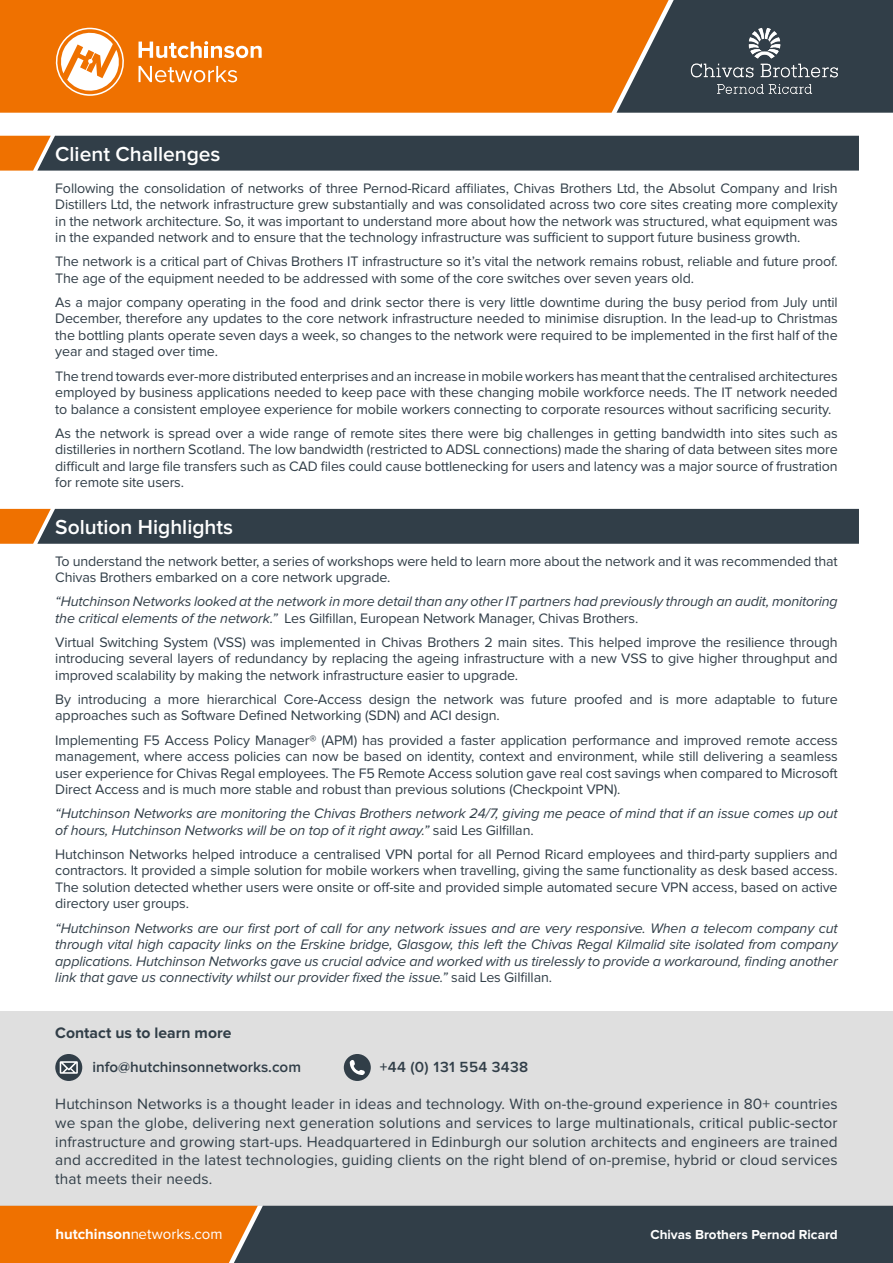
<style>
.page{position:relative;width:893px;height:1263px;background:#fff}
.page>*{position:absolute;margin:0;border:0;box-sizing:border-box;transform-origin:0 0}
.t1{font:600 21px "Proxima Nova";color:#fff}
.t2{font:700 15.75px "Proxima Nova";color:#313e48}
.t3{font:15.45px/18.9px "Proxima Nova";letter-spacing:.005em;color:#313e48;text-align:justify}
.t4{font:600 15.3px "Proxima Nova";color:#313e48}
.t5{font:600 15.3px "Proxima Nova";letter-spacing:.02em;color:#313e48}
.t6{font:15px "Proxima Nova";color:#fff}
.t7{font:14.25px/16.5px "Proxima Nova";letter-spacing:-.01em;color:#313e48;text-align:justify}
.t8{font:italic 14.25px/16.5px "Proxima Nova";letter-spacing:-.01em;color:#313e48}
.t9{font:700 13.5px "Proxima Nova";color:#fff}
.t10{font:12px "Proxima Nova";color:#fff}
.s1{font-style:normal}
.s2{font-weight:700}
</style>
<div class="page">
<div style="left:0;top:0;width:616px;height:113px;background:#ef7100"></div>
<svg style="left:616px;top:0;width:277px;height:113px;background:#514a43"></svg>
<svg style="left:139px;top:41px;width:123px;height:17px"></svg>
<svg style="left:139px;top:66px;width:98px;height:16px"></svg>
<svg style="left:56px;top:28px;width:73px;height:68px"></svg>
<svg style="left:0;top:1205px;width:893px;height:58px;background:#674e37"></svg>
<svg style="left:0;top:136px;width:859px;height:35px;background:#3d4347"></svg>
<svg style="left:0;top:509px;width:859px;height:35px;background:#3c4246"></svg>
<img style="left:685px;top:26px;width:160px;height:70px">
<div style="left:0;top:1011px;width:893px;height:194px;background:#dfdfdf"></div>
<div style="left:344px;top:1054px;width:27px;height:27px;background:#313e48;border-radius:50%"></div>
<svg style="left:350px;top:1060px;width:15px;height:15px"></svg>
<div style="left:55px;top:1054px;width:27px;height:27px;background:#313e48;border-radius:50%"></div>
<svg style="left:60px;top:1061px;width:18px;height:13px"></svg>
<svg style="left:61px;top:1063px;width:15px;height:9px"></svg>
<p class="t1" style="left:55px;top:144px;width:167px">Client Challenges</p>
<p class="t7" style="left:55px;top:180px;width:784px">Following the consolidation of networks of three Pernod-Ricard affiliates, Chivas Brothers Ltd, the Absolut Company and Irish Distillers Ltd, the network infrastructure grew substantially and was consolidated across two core sites creating more complexity in the network architecture. So, it was important to understand more about how the network was structured, what equipment was in the expanded network and to ensure that the technology infrastructure was sufficient to support future business growth.</p>
<p class="t7" style="left:55px;top:254px;width:784px">The network is a critical part of Chivas Brothers IT infrastructure so it’s vital the network remains robust, reliable and future proof.<br>The age of the equipment needed to be addressed with some of the core switches over seven years old.</p>
<p class="t7" style="left:55px;top:295px;width:784px">As a major company operating in the food and drink sector there is very little downtime during the busy period from July until December, therefore any updates to the core network infrastructure needed to minimise disruption. In the lead-up to Christmas the bottling plants operate seven days a week, so changes to the network were required to be implemented in the first half of the year and staged over time.</p>
<p class="t7" style="left:55px;top:368px;width:784px">The trend towards ever-more distributed enterprises and an increase in mobile workers has meant that the centralised architectures employed by business applications needed to keep pace with these changing mobile workforce needs. The IT network needed to balance a consistent employee experience for mobile workers connecting to corporate resources without sacrificing security.</p>
<p class="t7" style="left:55px;top:425px;width:784px">As the network is spread over a wide range of remote sites there were big challenges in getting bandwidth into sites such as distilleries in northern Scotland. The low bandwidth (restricted to ADSL connections) made the sharing of data between sites more difficult and large file transfers such as CAD files could cause bottlenecking for users and latency was a major source of frustration for remote site users.</p>
<p class="t1" style="left:55px;top:517px;width:179px">Solution Highlights</p>
<p class="t7" style="left:55px;top:553px;width:784px">To understand the network better, a series of workshops were held to learn more about the network and it was recommended that<br>Chivas Brothers embarked on a core network upgrade.</p>
<p class="t8" style="left:55px;top:594px;width:784px">“Hutchinson Networks looked at the network in more detail than any other IT partners had previously through an audit, monitoring the critical elements of the network.” <span class="s1">Les Gilfillan, European Network Manager, Chivas Brothers.</span></p>
<p class="t7" style="left:55px;top:634px;width:784px">Virtual Switching System (VSS) was implemented in Chivas Brothers 2 main sites. This helped improve the resilience through introducing several layers of redundancy by replacing the ageing infrastructure with a new VSS to give higher throughput and improved scalability by making the network infrastructure easier to upgrade.</p>
<p class="t7" style="left:55px;top:692px;width:784px">By introducing a more hierarchical Core-Access design the network was future proofed and is more adaptable to future approaches such as Software Defined Networking (SDN) and ACI design.</p>
<p class="t7" style="left:55px;top:732px;width:784px">Implementing F5 Access Policy Manager® (APM) has provided a faster application performance and improved remote access management, where access policies can now be based on identity, context and environment, while still delivering a seamless user experience for Chivas Regal employees. The F5 Remote Access solution gave real cost savings when compared to Microsoft Direct Access and is much more stable and robust than previous solutions (Checkpoint VPN).</p>
<p class="t8" style="left:55px;top:806px;width:784px">“Hutchinson Networks are monitoring the Chivas Brothers network 24/7, giving me peace of mind that if an issue comes up out of hours, Hutchinson Networks will be on top of it right away.” <span class="s1">said Les Gilfillan.</span></p>
<p class="t7" style="left:55px;top:846px;width:784px">Hutchinson Networks helped introduce a centralised VPN portal for all Pernod Ricard employees and third-party suppliers and contractors. It provided a simple solution for mobile workers when travelling, giving the same functionality as desk based access.<br>The solution detected whether users were onsite or off-site and provided simple automated secure VPN access, based on active directory user groups.</p>
<p class="t8" style="left:55px;top:920px;width:784px;text-align:justify">“Hutchinson Networks are our first port of call for any network issues and are very responsive. When a telecom company cut through vital high capacity links on the Erskine bridge, Glasgow, this left the Chivas Regal Kilmalid site isolated from company applications. Hutchinson Networks gave us crucial advice and worked with us tirelessly to provide a workaround, finding another link that gave us connectivity whilst our provider fixed the issue.” <span class="s1">said Les Gilfillan.</span></p>
<p class="t2" style="left:55px;top:1025px;width:178px">Contact us to learn more</p>
<p class="t4" style="left:92px;top:1060px;width:210px">info@hutchinsonnetworks.com</p>
<p class="t5" style="left:380px;top:1060px;width:150px">+44 (0) 131 554 3438</p>
<p class="t3" style="left:55px;top:1095px;width:784px">Hutchinson Networks is a thought leader in ideas and technology. With on-the-ground experience in 80+ countries we span the globe, delivering next generation solutions and services to large multinationals, critical public-sector infrastructure and growing start-ups. Headquartered in Edinburgh our solution architects and engineers are trained and accredited in the latest technologies, guiding clients on the right blend of on-premise, hybrid or cloud services that meets their needs.</p>
<p class="t9" style="left:650px;top:1228px;width:189px">Chivas Brothers Pernod Ricard</p>
<p class="t6" style="left:55px;top:1229px;width:169px"><span class="s2">hutchinson</span>networks.com</p>
<p class="t10" style="left:550px;top:1232px;width:290px">Simplify Branch Networking with Cloud-Delivered WAN</p>
</div>
